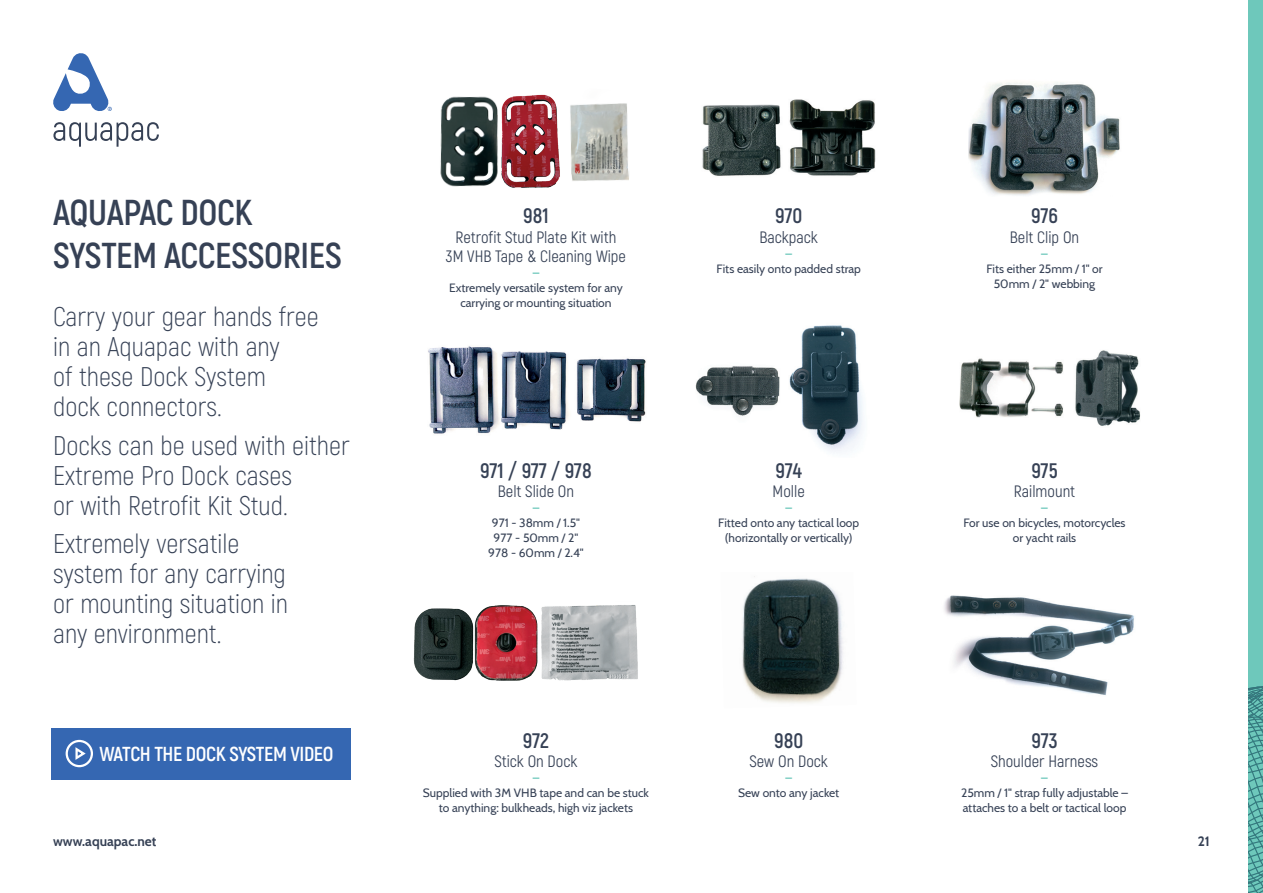
<style>
.page{position:relative;width:1263px;height:893px;background:#fff}
.page>*{position:absolute;margin:0;border:0;box-sizing:border-box;transform-origin:0 0}
.t1{font:700 36px/43.2px "Akrobat";letter-spacing:-.01em;color:#364155}
.t2{font:300 27px/30px "Akrobat";color:#364155}
.Caption_Head{font:700 21px "Akrobat";color:#364155}
.t3{font:700 20.25px "Akrobat";letter-spacing:-.02em;color:#fff}
.Caption_Head-2{font:16.5px/19.5px "Akrobat";color:#364155;text-align:center}
.t4{font:700 13.5px "Cabin";color:#364155}
.Caption_Head-3{font:12px/15px "Cabin";color:#364155;text-align:center}
.s1{font-weight:700;color:#6ec8bb}
</style>
<div class="page">
<svg style="left:53px;top:122px;width:106px;height:25px"></svg>
<svg style="left:53px;top:53px;width:59px;height:58px"></svg>
<img style="left:702px;top:99px;width:174px;height:77px">
<img style="left:968px;top:82px;width:152px;height:114px">
<img style="left:502px;top:94px;width:58px;height:94px">
<img style="left:440px;top:96px;width:62px;height:91px">
<img style="left:570px;top:103px;width:59px;height:78px">
<img style="left:742px;top:576px;width:101px;height:127px">
<img style="left:944px;top:595px;width:190px;height:100px">
<img style="left:789px;top:325px;width:74px;height:127px">
<img style="left:695px;top:366px;width:85px;height:50px">
<img style="left:959px;top:358px;width:104px;height:60px">
<img style="left:1075px;top:350px;width:66px;height:76px">
<img style="left:428px;top:346px;width:218px;height:88px">
<div style="left:52px;top:728px;width:299px;height:52px;background:#3567b2"></div>
<div style="left:66px;top:740px;width:27px;height:27px;border:2px solid #fff;border-radius:50%"></div>
<svg style="left:75px;top:747px;width:11px;height:13px"></svg>
<img style="left:413px;top:605px;width:123px;height:76px">
<img style="left:536px;top:605px;width:102px;height:76px">
<div style="left:1248px;top:0;width:15px;height:893px;background:#6ec8bb"></div>
<svg style="left:1248px;top:686px;width:15px;height:207px"></svg>
<p class="t1" style="left:53px;top:191px;width:290px">AQUAPAC DOCK<br>SYSTEM ACCESSORIES</p>
<p class="Caption_Head" style="left:775px;top:203px;width:29px">970</p>
<p class="Caption_Head" style="left:523px;top:203px;width:27px">981</p>
<p class="Caption_Head-2" style="left:446px;top:227px;width:181px">Retrofit Stud Plate Kit with<br>3M VHB Tape &amp; Cleaning Wipe</p>
<p class="Caption_Head-3" style="left:449px;top:265px;width:175px"><span class="s1">–<br></span>Extremely versatile system for any carrying or mounting situation</p>
<p class="Caption_Head-2" style="left:759px;top:227px;width:60px">Backpack</p>
<p class="Caption_Head-3" style="left:716px;top:245px;width:146px"><span class="s1">–<br></span>Fits easily onto padded strap</p>
<p class="t2" style="left:53px;top:302px;width:267px">Carry your gear hands free in an Aquapac with any<br>of these Dock System dock connectors.</p>
<p class="t2" style="left:53px;top:430px;width:298px">Docks can be used with either<br>Extreme Pro Dock cases<br>or with Retrofit Kit Stud.</p>
<p class="t2" style="left:53px;top:529px;width:236px">Extremely versatile system for any carrying or mounting situation in any environment.</p>
<p class="Caption_Head" style="left:480px;top:457px;width:113px">971 / 977 / 978</p>
<p class="Caption_Head-2" style="left:498px;top:482px;width:78px">Belt Slide On</p>
<p class="Caption_Head-3" style="left:488px;top:500px;width:97px"><span class="s1">–<br></span>971 - 38mm / 1.5"<br>977 - 50mm / 2"<br>978 - 60mm / 2.4"</p>
<p class="Caption_Head" style="left:775px;top:457px;width:28px">974</p>
<p class="Caption_Head-2" style="left:773px;top:482px;width:34px">Molle</p>
<p class="Caption_Head-3" style="left:718px;top:500px;width:143px"><span class="s1">–<br></span>Fitted onto any tactical loop</p>
<p class="Caption_Head-3" style="left:725px;top:530px;width:129px">(horizontally or vertically)</p>
<p class="t3" style="left:99px;top:741px;width:236px">WATCH THE DOCK SYSTEM VIDEO</p>
<p class="Caption_Head" style="left:523px;top:727px;width:28px">972</p>
<p class="Caption_Head-2" style="left:494px;top:752px;width:84px">Stick On Dock</p>
<p class="Caption_Head-3" style="left:423px;top:770px;width:227px"><span class="s1">–<br></span>Supplied with 3M VHB tape and can be stuck to anything: bulkheads, high viz jackets</p>
<p class="Caption_Head" style="left:774px;top:727px;width:31px">980</p>
<p class="Caption_Head-2" style="left:749px;top:752px;width:80px">Sew On Dock</p>
<p class="Caption_Head-3" style="left:738px;top:770px;width:103px"><span class="s1">–<br></span>Sew onto any jacket</p>
<p class="Caption_Head" style="left:1031px;top:203px;width:28px">976</p>
<p class="Caption_Head-2" style="left:1010px;top:227px;width:71px">Belt Clip On</p>
<p class="Caption_Head-3" style="left:986px;top:245px;width:118px"><span class="s1">–<br></span>Fits either 25mm / 1" or<br>50mm / 2" webbing</p>
<p class="Caption_Head" style="left:1031px;top:457px;width:28px">975</p>
<p class="Caption_Head-2" style="left:1014px;top:482px;width:63px">Railmount</p>
<p class="Caption_Head-3" style="left:963px;top:500px;width:164px"><span class="s1">–<br></span>For use on bicycles, motorcycles or yacht rails</p>
<p class="Caption_Head" style="left:1031px;top:727px;width:28px">973</p>
<p class="Caption_Head-2" style="left:991px;top:752px;width:109px">Shoulder Harness</p>
<p class="Caption_Head-3" style="left:961px;top:770px;width:168px"><span class="s1">–<br></span>25mm / 1" strap fully adjustable – attaches to a belt or tactical loop</p>
<p class="t4" style="left:53px;top:831px;width:105px">www.aquapac.net</p>
<p class="t4" style="left:1198px;top:831px;width:14px">21</p>
</div>
